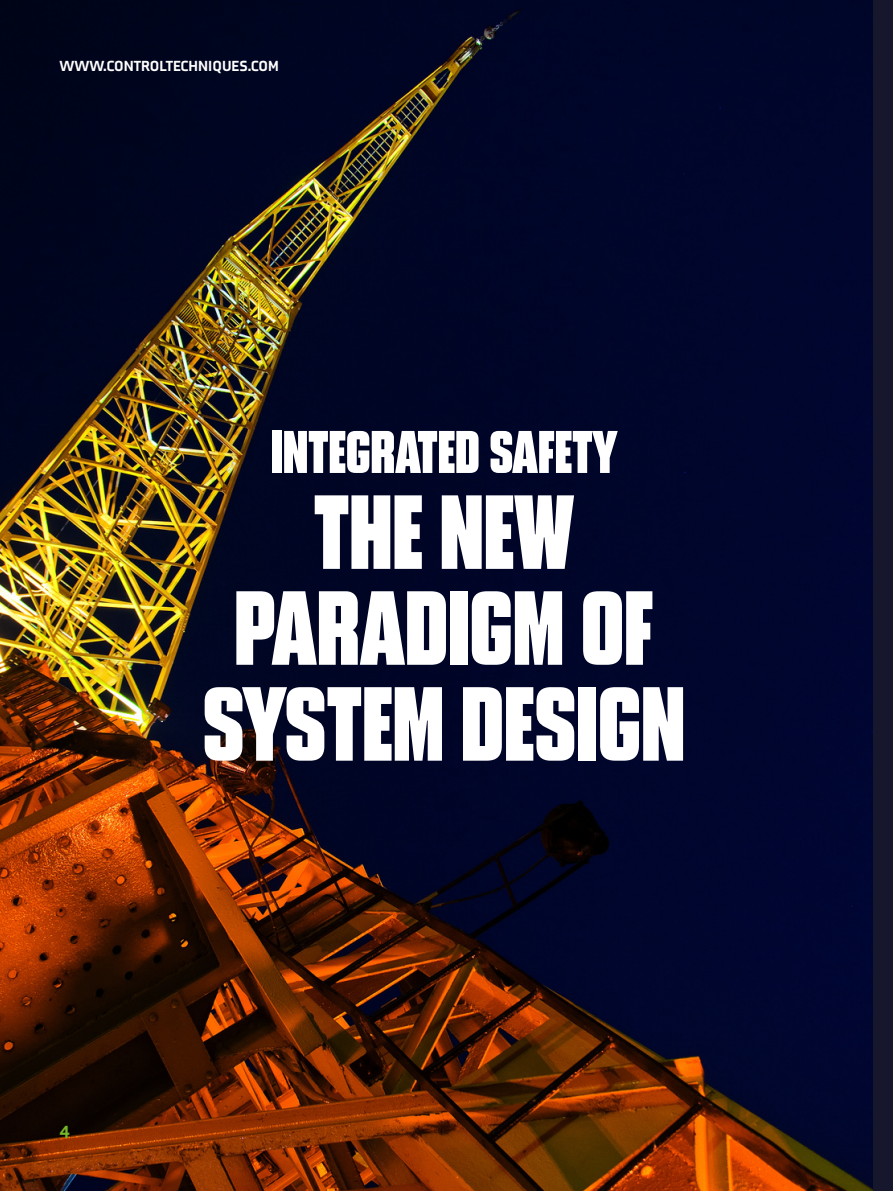
<style>
.page{position:relative;width:893px;height:1191px;background:#fff}
.page>*{position:absolute;margin:0;border:0;box-sizing:border-box;transform-origin:0 0}
.t1{font:105px/95.8px "Blunt Con";color:#fff;text-align:center}
.t2{font:60px "Blunt Con";color:#fff}
.t3{font:900 18px "Axia";color:#76b82a}
.t4{font:900 15px "Axia";color:#fff}
</style>
<div class="page">
<div style="left:873px;top:60px;width:20px;height:1131px;background:#16162c"></div>
<img style="left:0;top:0;width:873px;height:1191px">
<p class="t4" style="left:60px;top:56px;width:221px">WWW.CONTROLTECHNIQUES.COM</p>
<p class="t2" style="left:271px;top:425px;width:348px">INTEGRATED SAFETY</p>
<p class="t1" style="left:203px;top:485px;width:484px">THE NEW<br>PARADIGM OF<br>SYSTEM DESIGN</p>
<p class="t3" style="left:60px;top:1121px;width:12px">4</p>
</div>
